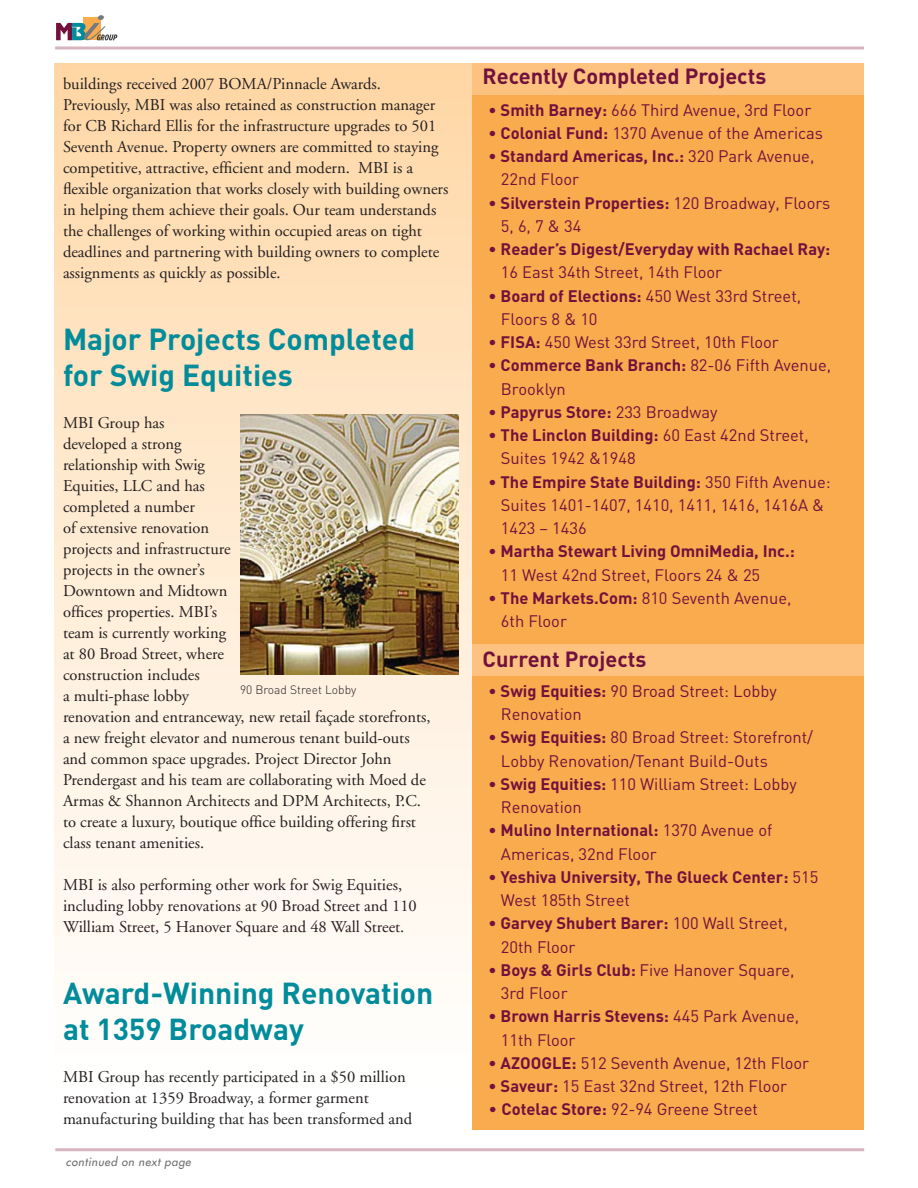
<style>
.page{position:relative;width:918px;height:1188px;background:#fff}
.page>*{position:absolute;margin:0;border:0;box-sizing:border-box;transform-origin:0 0}
.t1{font:700 30px/36px "DIN";color:#008c9a}
.t2{font:700 21.75px "DIN";color:#72113d}
.t3{font:16.5px/21px "Adobe Garamond";color:#231f20}
.t4{font:16.5px/23.2px "DIN";color:#72113d}
.t5{font:700 16.5px/23.2px "DIN";color:#72113d}
.t6{font:300 12px "DIN";color:#231f20}
.t7{font:italic 11.4px "Futura";letter-spacing:.05em;color:#6d6e70}
.s1{font-weight:700}
.s2{font-weight:400}
</style>
<div class="page">
<hr style="left:55px;top:1148px;width:809px;height:3px;background:#d7b5be">
<div style="left:54px;top:63px;width:458px;height:1071px;background:linear-gradient(to bottom,#ffd8a8,#fff)"></div>
<div style="left:472px;top:63px;width:392px;height:1067px;background:#faab4d"></div>
<div style="left:472px;top:644px;width:392px;height:32px;background:#fdc27f"></div>
<div style="left:472px;top:63px;width:392px;height:31px;background:#fdc27f"></div>
<svg style="left:55px;top:46px;width:809px;height:4px;background:#e0c7ce"></svg>
<svg style="left:56px;top:15px;width:61px;height:25px"></svg>
<img style="left:240px;top:415px;width:219px;height:259px">
<p class="t3" style="left:63px;top:74px;width:387px">buildings received 2007 BOMA/Pinnacle Awards.<br>Previously, MBI was also retained as construction manager for CB Richard Ellis for the infrastructure upgrades to 501<br>Seventh Avenue. Property owners are committed to staying competitive, attractive, efficient and modern. MBI is a flexible organization that works closely with building owners in helping them achieve their goals. Our team understands the challenges of working within occupied areas on tight deadlines and partnering with building owners to complete assignments as quickly as possible.</p>
<h1 class="t1" style="left:63px;top:323px;width:354px">Major Projects Completed for Swig Equities</h1>
<p class="t3" style="left:63px;top:413px;width:369px">MBI Group has<br>developed a strong<br>relationship with Swig<br>Equities, LLC and has<br>completed a number<br>of extensive renovation<br>projects and infrastructure<br>projects in the owner’s<br>Downtown and Midtown<br>offices properties. MBI’s<br>team is currently working<br>at 80 Broad Street, where<br>construction includes<br>a multi-phase lobby<br>renovation and entranceway, new retail façade storefronts, a new freight elevator and numerous tenant build-outs and common space upgrades. Project Director John<br>Prendergast and his team are collaborating with Moed de<br>Armas &amp; Shannon Architects and DPM Architects, P.C. to create a luxury, boutique office building offering first class tenant amenities.</p>
<p class="t3" style="left:63px;top:875px;width:355px">MBI is also performing other work for Swig Equities, including lobby renovations at 90 Broad Street and 110<br>William Street, 5 Hanover Square and 48 Wall Street.</p>
<p class="t6" style="left:240px;top:686px;width:118px">90 Broad Street Lobby</p>
<h1 class="t1" style="left:63px;top:977px;width:372px">Award-Winning Renovation at 1359 Broadway</h1>
<p class="t3" style="left:63px;top:1067px;width:351px">MBI Group has recently participated in a $50 million renovation at 1359 Broadway, a former garment manufacturing building that has been transformed and</p>
<p class="t7" style="left:66px;top:1156px;width:126px">continued on next page</p>
<h2 class="t2" style="left:483px;top:69px;width:285px">Recently Completed Projects</h2>
<p class="t4" style="left:489px;top:100px;width:324px"><span class="s1">• Smith Barney:</span> 666 Third Avenue, 3rd Floor</p>
<p class="t4" style="left:489px;top:123px;width:336px"><span class="s1">• Colonial Fund:</span> 1370 Avenue of the Americas</p>
<p class="t5" style="left:501px;top:146px;width:315px;text-indent:-12px">• Standard Americas, Inc.: <span class="s2">320 Park Avenue,<br>22nd Floor</span></p>
<p class="t4" style="left:501px;top:193px;width:331px;text-indent:-12px"><span class="s1">• Silverstein Properties:</span> 120 Broadway, Floors<br>5, 6, 7 &amp; 34</p>
<p class="t5" style="left:489px;top:239px;width:343px">• Reader’s Digest/Everyday with Rachael Ray:</p>
<p class="t4" style="left:501px;top:263px;width:223px">16 East 34th Street, 14th Floor</p>
<p class="t4" style="left:501px;top:286px;width:302px;text-indent:-12px"><span class="s1">• Board of Elections:</span> 450 West 33rd Street,<br>Floors 8 &amp; 10</p>
<p class="t4" style="left:489px;top:333px;width:292px"><span class="s1">• FISA:</span> 450 West 33rd Street, 10th Floor</p>
<p class="t4" style="left:501px;top:356px;width:332px;text-indent:-12px"><span class="s1">• Commerce Bank Branch:</span> 82-06 Fifth Avenue,<br>Brooklyn</p>
<p class="t5" style="left:489px;top:402px;width:230px">• Papyrus Store: <span class="s2">233 Broadway</span></p>
<p class="t4" style="left:501px;top:426px;width:309px;text-indent:-12px"><span class="s1">• The Linclon Building:</span> 60 East 42nd Street,<br>Suites 1942 &amp;1948</p>
<p class="t4" style="left:501px;top:472px;width:331px;text-indent:-12px"><span class="s1">• The Empire State Building:</span> 350 Fifth Avenue:<br>Suites 1401-1407, 1410, 1411, 1416, 1416A &amp;<br>1423 – 1436</p>
<p class="t5" style="left:489px;top:541px;width:308px">• Martha Stewart Living OmniMedia, Inc.:</p>
<p class="t4" style="left:501px;top:565px;width:261px">11 West 42nd Street, Floors 24 &amp; 25</p>
<p class="t4" style="left:501px;top:588px;width:292px;text-indent:-12px"><span class="s1">• The Markets.Com:</span> 810 Seventh Avenue,<br>6th Floor</p>
<h2 class="t2" style="left:483px;top:651px;width:165px">Current Projects</h2>
<p class="t4" style="left:501px;top:681px;width:277px;text-indent:-12px"><span class="s1">• Swig Equities:</span> 90 Broad Street: Lobby<br>Renovation</p>
<p class="t4" style="left:501px;top:728px;width:314px;text-indent:-12px"><span class="s1">• Swig Equities:</span> 80 Broad Street: Storefront/<br>Lobby Renovation/Tenant Build-Outs</p>
<p class="t4" style="left:501px;top:774px;width:297px;text-indent:-12px"><span class="s1">• Swig Equities:</span> 110 William Street: Lobby<br>Renovation</p>
<p class="t4" style="left:501px;top:821px;width:273px;text-indent:-12px"><span class="s1">• Mulino International:</span> 1370 Avenue of<br>Americas, 32nd Floor</p>
<p class="t5" style="left:501px;top:867px;width:319px;text-indent:-12px">• Yeshiva University, The Glueck Center: <span class="s2">515<br>West 185th Street</span></p>
<p class="t4" style="left:501px;top:914px;width:288px;text-indent:-12px"><span class="s1">• Garvey Shubert Barer:</span> 100 Wall Street,<br>20th Floor</p>
<p class="t4" style="left:501px;top:960px;width:295px;text-indent:-12px"><span class="s1">• Boys &amp; Girls Club:</span> Five Hanover Square,<br>3rd Floor</p>
<p class="t4" style="left:501px;top:1007px;width:300px;text-indent:-12px"><span class="s1">• Brown Harris Stevens:</span> 445 Park Avenue,<br>11th Floor</p>
<p class="t4" style="left:489px;top:1053px;width:322px"><span class="s1">• AZOOGLE:</span> 512 Seventh Avenue, 12th Floor</p>
<p class="t4" style="left:489px;top:1077px;width:300px"><span class="s1">• Saveur:</span> 15 East 32nd Street, 12th Floor</p>
<p class="t4" style="left:489px;top:1100px;width:271px">• <span class="s1">Cotelac Store:</span> 92-94 Greene Street</p>
</div>
